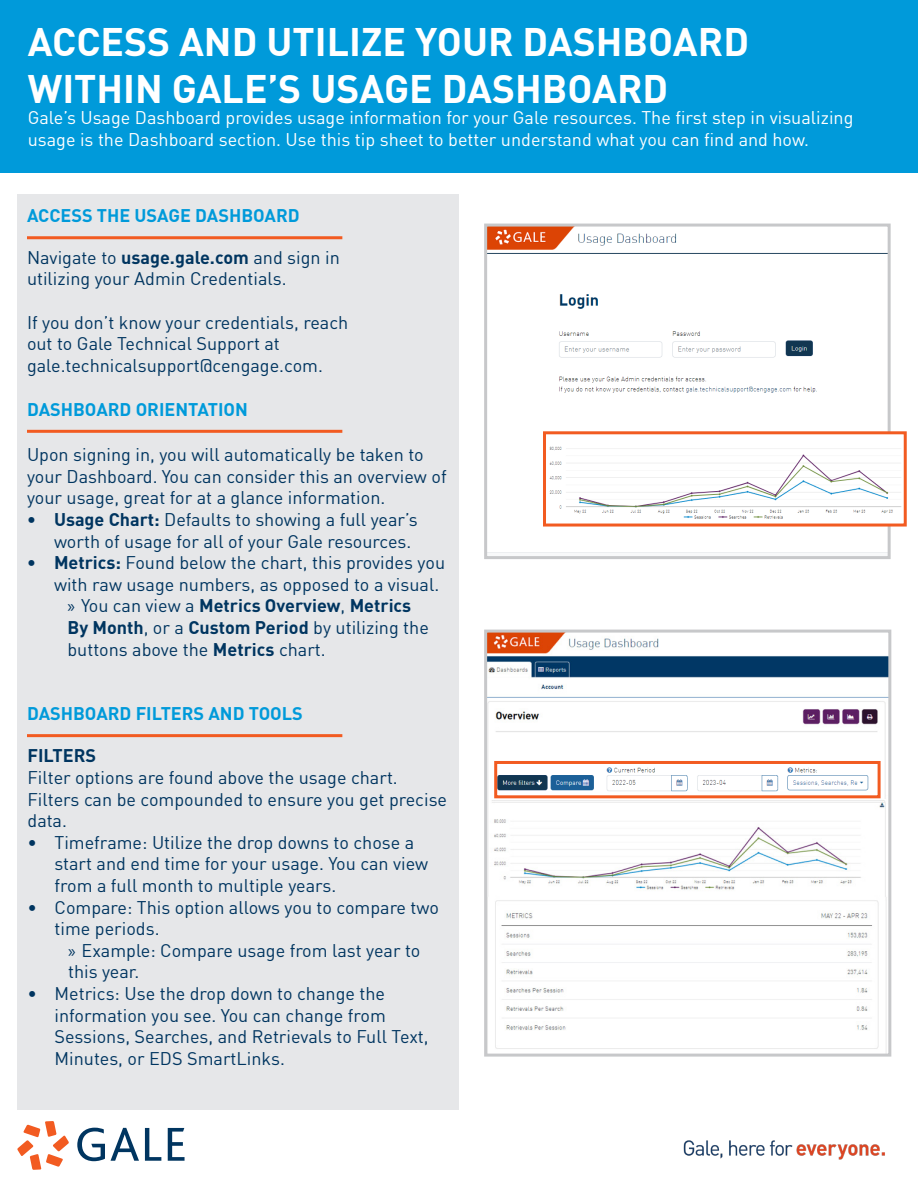
<style>
.page{position:relative;width:918px;height:1188px;background:#fff}
.page>*{position:absolute;margin:0;border:0;box-sizing:border-box;transform-origin:0 0}
.t1{font:700 39px/46.8px "DIN";color:#fff}
.t2{font:18px/21.6px "DIN";color:#003560}
.t3{font:18px/21.6px "DIN";color:#fff}
.t4{font:700 18px "DIN";color:#009ada}
.t5{font:700 18px "DIN";color:#003560}
.s1{font-weight:700}
.s2{font-family:"Myriad Pro"}
</style>
<div class="page">
<div style="left:17px;top:194px;width:442px;height:916px;background:#e6e7e9"></div>
<div style="left:0;top:0;width:918px;height:172px;background:#009ada"></div>
<div style="left:0;top:0;width:918px;height:173px;border:2px solid #009ada"></div>
<hr style="left:27px;top:236px;width:315px;height:3px;background:#f25b21">
<hr style="left:27px;top:734px;width:315px;height:3px;background:#f25b21">
<hr style="left:27px;top:430px;width:315px;height:3px;background:#f25b21">
<img style="left:683px;top:1140px;width:202px;height:20px">
<svg style="left:17px;top:1121px;width:52px;height:49px"></svg>
<svg style="left:77px;top:1128px;width:28px;height:33px"></svg>
<svg style="left:111px;top:1128px;width:28px;height:33px"></svg>
<svg style="left:145px;top:1128px;width:16px;height:33px"></svg>
<svg style="left:168px;top:1128px;width:17px;height:33px"></svg>
<img style="left:488px;top:634px;width:399px;height:419px">
<div style="left:484px;top:630px;width:407px;height:427px;border:3px solid #c7c8ca"></div>
<img style="left:498px;top:765px;width:379px;height:29px">
<div style="left:494px;top:761px;width:387px;height:37px;border:3px solid #f25b21"></div>
<img style="left:488px;top:228px;width:399px;height:325px">
<div style="left:484px;top:224px;width:407px;height:335px;border:3px solid #c7c8ca"></div>
<img style="left:547px;top:435px;width:355px;height:88px">
<div style="left:543px;top:431px;width:364px;height:96px;border:3px solid #f25b21"></div>
<div style="left:564px;top:436px;width:94px;height:11px;background:#fff"></div>
<p class="t1" style="left:28px;top:17px;width:723px">ACCESS AND UTILIZE YOUR DASHBOARD<br>WITHIN GALE’S USAGE DASHBOARD</p>
<p class="t3" style="left:28px;top:107px;width:827px">Gale’s Usage Dashboard provides usage information for your Gale resources. The first step in visualizing usage is the Dashboard section. Use this tip sheet to better understand what you can find and how.</p>
<p class="t4" style="left:27px;top:204px;width:274px">ACCESS THE USAGE DASHBOARD</p>
<p class="t2" style="left:27px;top:246px;width:314px">Navigate to <span class="s1">usage.gale.com</span> and sign in</p>
<p class="t2" style="left:27px;top:268px;width:261px">utilizing your Admin Credentials.</p>
<p class="t2" style="left:27px;top:311px;width:323px">If you don’t know your credentials, reach</p>
<p class="t2" style="left:27px;top:333px;width:254px">out to Gale Technical Support at</p>
<p class="t2" style="left:27px;top:354px;width:297px">gale.technicalsupport@cengage.com.</p>
<p class="t4" style="left:27px;top:398px;width:222px">DASHBOARD ORIENTATION</p>
<p class="t2" style="left:27px;top:443px;width:421px">Upon signing in, you will automatically be taken to your Dashboard. You can consider this an overview of your usage, great for at a glance information.</p>
<p class="t2" style="left:54px;top:508px;width:365px;text-indent:-27px"><span class="s1">• Usage Chart:</span> Defaults to showing a full year’s worth of usage for all of your Gale resources.</p>
<p class="t2" style="left:54px;top:551px;width:393px;text-indent:-27px"><span class="s1">• Metrics:</span> Found below the chart, this provides you with raw usage numbers, as opposed to a visual.</p>
<p class="t2" style="left:68px;top:595px;width:363px"><span class="s2">»</span> You can view a <span class="s1">Metrics Overview</span>, <span class="s1">Metrics<br>By Month</span>, or a <span class="s1">Custom Period</span> by utilizing the buttons above the <span class="s1">Metrics</span> chart.</p>
<p class="t4" style="left:27px;top:702px;width:277px">DASHBOARD FILTERS AND TOOLS</p>
<p class="t5" style="left:28px;top:744px;width:70px">FILTERS</p>
<p class="t2" style="left:28px;top:766px;width:421px">Filter options are found above the usage chart.<br>Filters can be compounded to ensure you get precise data.</p>
<p class="t2" style="left:55px;top:831px;width:375px;text-indent:-27px">• Timeframe: Utilize the drop downs to chose a start and end time for your usage. You can view from a full month to multiple years.</p>
<p class="t2" style="left:55px;top:896px;width:386px;text-indent:-27px">• Compare: This option allows you to compare two time periods.</p>
<p class="t2" style="left:68px;top:939px;width:354px"><span class="s2">»</span> Example: Compare usage from last year to this year.</p>
<p class="t2" style="left:55px;top:982px;width:376px;text-indent:-27px">• Metrics: Use the drop down to change the information you see. You can change from Sessions, Searches, and Retrievals to Full Text, Minutes, or EDS SmartLinks.</p>
</div>
